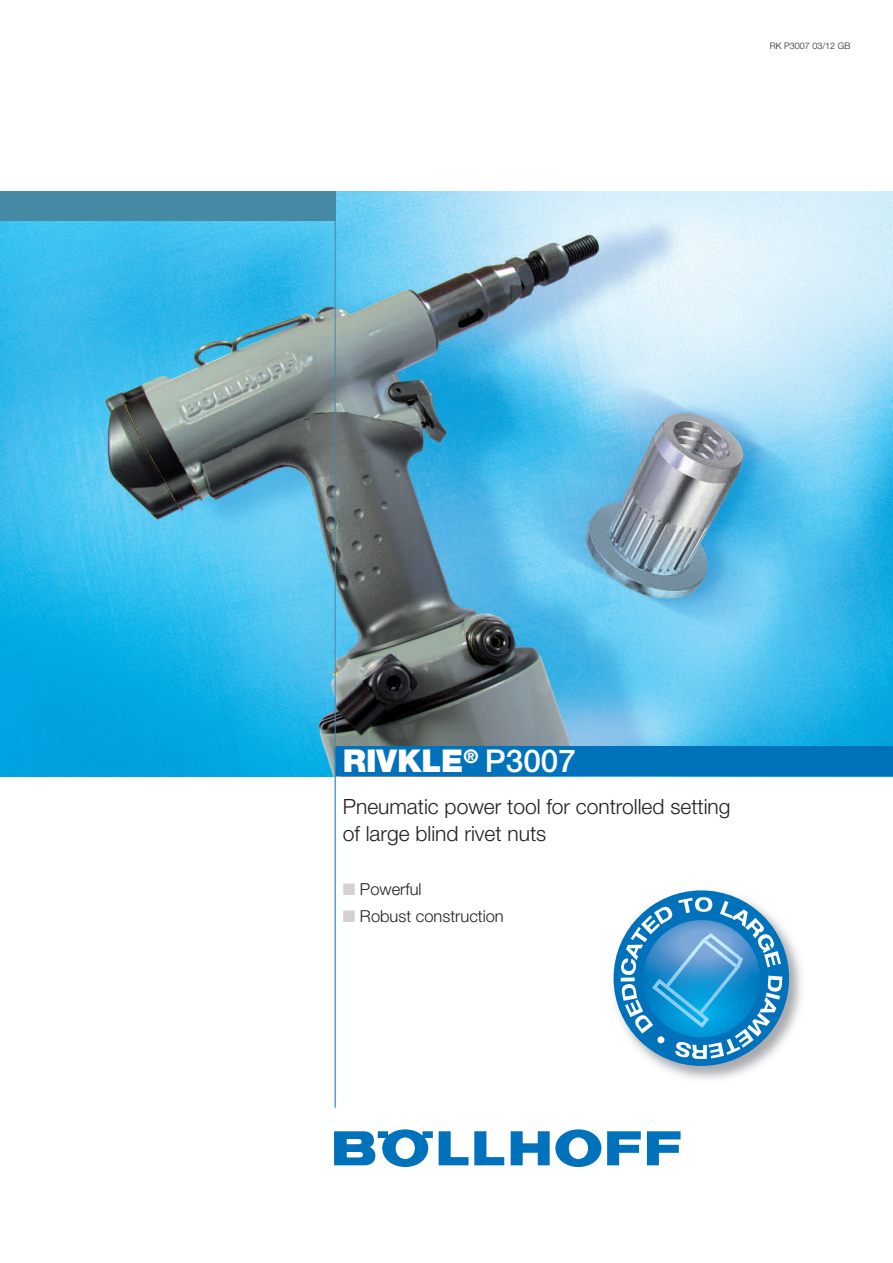
<style>
.page{position:relative;width:893px;height:1263px;background:#fff}
.page>*{position:absolute;margin:0;border:0;box-sizing:border-box;transform-origin:0 0}
.t1{font:900 31.5px "Helvetica Neue";color:#fff}
.t2{font:300 21px/27px "Helvetica Neue";color:#231f20}
.t3{font:300 16.5px "Helvetica Neue";color:#231f20}
.t4{font:300 9px "Helvetica Neue";color:#231f20}
.s1{font-weight:500}
.s2{color:#d1d2d4}
</style>
<div class="page">
<img style="left:0;top:191px;width:893px;height:585px">
<div style="left:336px;top:746px;width:557px;height:30px;background:#0072bc"></div>
<div style="left:0;top:191px;width:336px;height:30px;background:#4589a5"></div>
<svg style="left:607px;top:1131px;width:34px;height:34px"></svg>
<svg style="left:439px;top:1131px;width:65px;height:34px"></svg>
<svg style="left:647px;top:1131px;width:34px;height:34px"></svg>
<svg style="left:511px;top:1129px;width:90px;height:38px"></svg>
<svg style="left:334px;top:1129px;width:99px;height:38px"></svg>
<hr style="left:335px;top:191px;width:1px;height:555px;background:#4589a5">
<hr style="left:335px;top:746px;width:1px;height:362px;background:#0072bc">
<img style="left:613px;top:892px;width:189px;height:187px">
<div style="left:614px;top:890px;width:175px;height:176px;background:#0072bc;border-radius:50%"></div>
<svg style="left:620px;top:897px;width:162px;height:162px"></svg>
<img style="left:643px;top:920px;width:117px;height:117px">
<img style="left:652px;top:933px;width:91px;height:95px">
<img style="left:664px;top:984px;width:38px;height:32px">
<img style="left:703px;top:939px;width:35px;height:29px">
<p class="t4" style="left:770px;top:43px;width:82px">RK P3007 03/12 GB</p>
<h1 class="t1" style="left:343px;top:750px;width:234px">RIVKLE<sup>®</sup> <span class="s1">P3007</span></h1>
<p class="t2" style="left:343px;top:795px;width:389px">Pneumatic power tool for controlled setting of large blind rivet nuts</p>
<p class="t3" style="left:343px;top:884px;width:80px"><span class="s2">■</span> Powerful</p>
<p class="t3" style="left:343px;top:911px;width:162px"><span class="s2">■</span> Robust construction</p>
</div>
